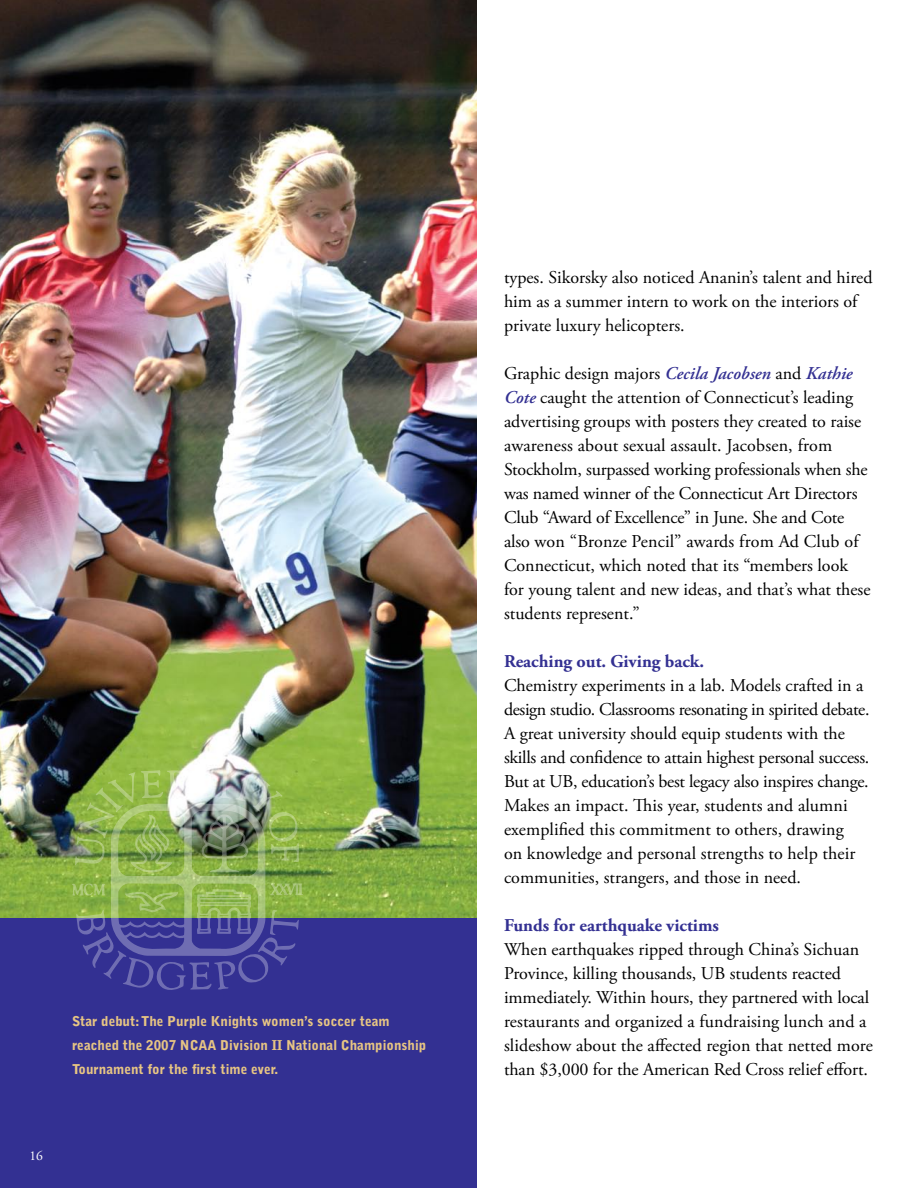
<style>
.page{position:relative;width:918px;height:1188px;background:#fff}
.page>*{position:absolute;margin:0;border:0;box-sizing:border-box;transform-origin:0 0}
.t1{font:18px/24px "Adobe Garamond Pro";color:#000}
.t2{font:700 18px "Adobe Garamond Pro";color:#333092}
.t3{font:900 13.5px/24px "Bell Gothic";color:#e7c583}
.t4{font:13.5px "Adobe Garamond Pro";color:#fff}
.s1{font-weight:600;font-style:italic;color:#333092}
</style>
<div class="page">
<img style="left:0;top:0;width:477px;height:918px">
<div style="left:0;top:918px;width:477px;height:270px;background:#333092"></div>
<img style="left:72px;top:769px;width:231px;height:221px">
<p class="t3" style="left:72px;top:1009px;width:356px">Star debut: The Purple Knights women’s soccer team reached the 2007 NCAA Division II National Championship<br>Tournament for the first time ever.</p>
<p class="t4" style="left:29px;top:1148px;width:15px">16</p>
<p class="t1" style="left:504px;top:265px;width:370px">types. Sikorsky also noticed Ananin’s talent and hired him as a summer intern to work on the interiors of private luxury helicopters.</p>
<p class="t1" style="left:504px;top:361px;width:368px">Graphic design majors <span class="s1">Cecila Jacobsen</span> and <span class="s1">Kathie Cote</span> caught the attention of Connecticut’s leading advertising groups with posters they created to raise awareness about sexual assault. Jacobsen, from Stockholm, surpassed working professionals when she was named winner of the Connecticut Art Directors Club “Award of Excellence” in June. She and Cote also won “Bronze Pencil” awards from Ad Club of Connecticut, which noted that its “members look for young talent and new ideas, and that’s what these students represent.”</p>
<p class="t2" style="left:504px;top:650px;width:202px">Reaching out. Giving back.</p>
<p class="t1" style="left:504px;top:673px;width:367px">Chemistry experiments in a lab. Models crafted in a design studio. Classrooms resonating in spirited debate.<br>A great university should equip students with the skills and confidence to attain highest personal success.<br>But at UB, education’s best legacy also inspires change.<br>Makes an impact. This year, students and alumni exemplified this commitment to others, drawing<br>on knowledge and personal strengths to help their communities, strangers, and those in need.</p>
<p class="t2" style="left:504px;top:914px;width:217px">Funds for earthquake victims</p>
<p class="t1" style="left:504px;top:937px;width:370px">When earthquakes ripped through China’s Sichuan Province, killing thousands, UB students reacted immediately. Within hours, they partnered with local restaurants and organized a fundraising lunch and a slideshow about the affected region that netted more than $3,000 for the American Red Cross relief effort.</p>
</div>
